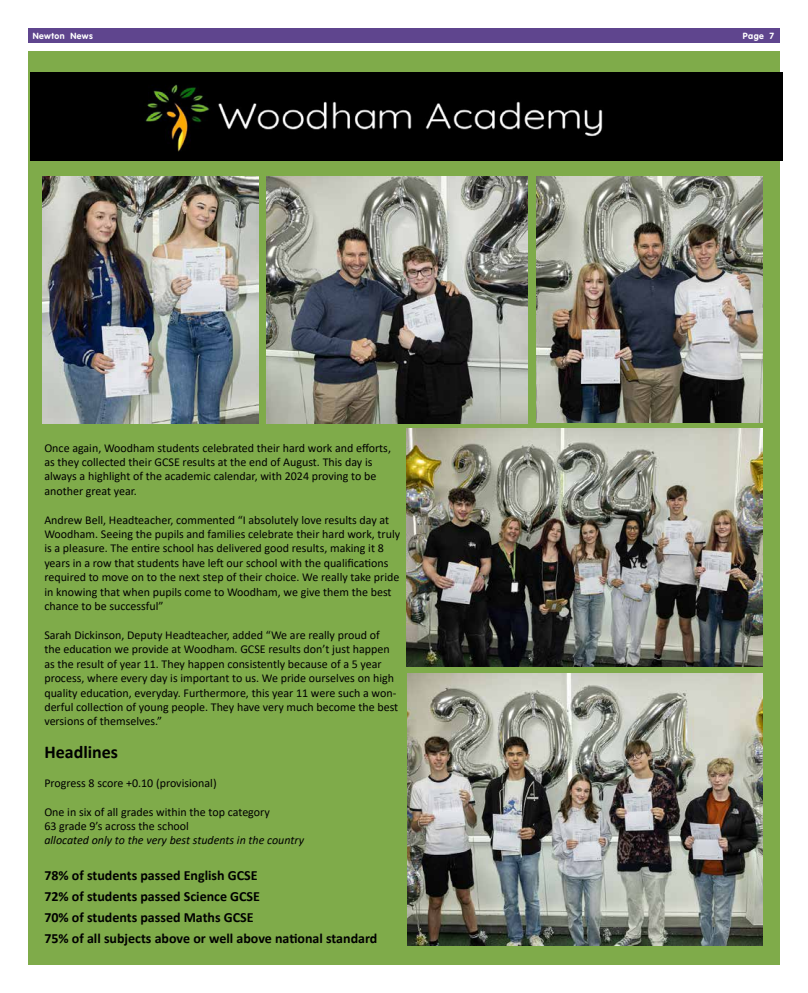
<style>
.page{position:relative;width:808px;height:993px;background:#fff}
.page>*{position:absolute;margin:0;border:0;box-sizing:border-box;transform-origin:0 0}
.t1{font:700 18px "Calibri";color:#000}
.t2{font:700 14px/21px "Calibri";color:#000}
.t3{font:12px/14.4px "Calibri";color:#000}
.t4{font:italic 12px "Calibri";color:#000}
.t5{font:700 8.8px "VAG Rounded Std";letter-spacing:.05em;color:#fff}
</style>
<div class="page">
<div style="left:28px;top:51px;width:752px;height:913px;background:#7fab4a"></div>
<div style="left:28px;top:28px;width:752px;height:15px;background:#5f458e"></div>
<img style="left:536px;top:176px;width:226px;height:246px">
<img style="left:406px;top:428px;width:356px;height:238px">
<img style="left:407px;top:673px;width:355px;height:272px">
<img style="left:43px;top:176px;width:215px;height:247px">
<img style="left:267px;top:176px;width:261px;height:247px">
<div style="left:30px;top:72px;width:752px;height:88px;background:#000"></div>
<img style="left:124px;top:72px;width:512px;height:88px">
<p class="t5" style="left:33px;top:31px;width:62px">Newton News</p>
<p class="t5" style="left:743px;top:31px;width:33px">Page 7</p>
<p class="t3" style="left:44px;top:440px;width:348px">Once again, Woodham students celebrated their hard work and efforts, as they collected their GCSE results at the end of August. This day is always a highlight of the academic calendar, with 2024 proving to be another great year.</p>
<p class="t3" style="left:44px;top:512px;width:357px">Andrew Bell, Headteacher, commented “I absolutely love results day at Woodham. Seeing the pupils and families celebrate their hard work, truly is a pleasure. The entire school has delivered good results, making it 8 years in a row that students have left our school with the qualifications required to move on to the next step of their choice. We really take pride in knowing that when pupils come to Woodham, we give them the best chance to be successful”</p>
<p class="t3" style="left:44px;top:627px;width:355px">Sarah Dickinson, Deputy Headteacher, added “We are really proud of the education we provide at Woodham. GCSE results don’t just happen as the result of year 11. They happen consistently because of a 5 year process, where every day is important to us. We pride ourselves on high quality education, everyday. Furthermore, this year 11 were such a won&shy;derful collection of young people. They have very much become the best versions of themselves.”</p>
<h1 class="t1" style="left:44px;top:739px;width:75px">Headlines</h1>
<p class="t3" style="left:44px;top:775px;width:174px">Progress 8 score +0.10 (provisional)</p>
<p class="t3" style="left:44px;top:803px;width:227px">One in six of all grades within the top category<br>63 grade 9’s across the school</p>
<p class="t4" style="left:44px;top:831px;width:261px">allocated only to the very best students in the country</p>
<p class="t2" style="left:44px;top:864px;width:335px">78% of students passed English GCSE<br>72% of students passed Science GCSE<br>70% of students passed Maths GCSE<br>75% of all subjects above or well above national standard</p>
</div>
